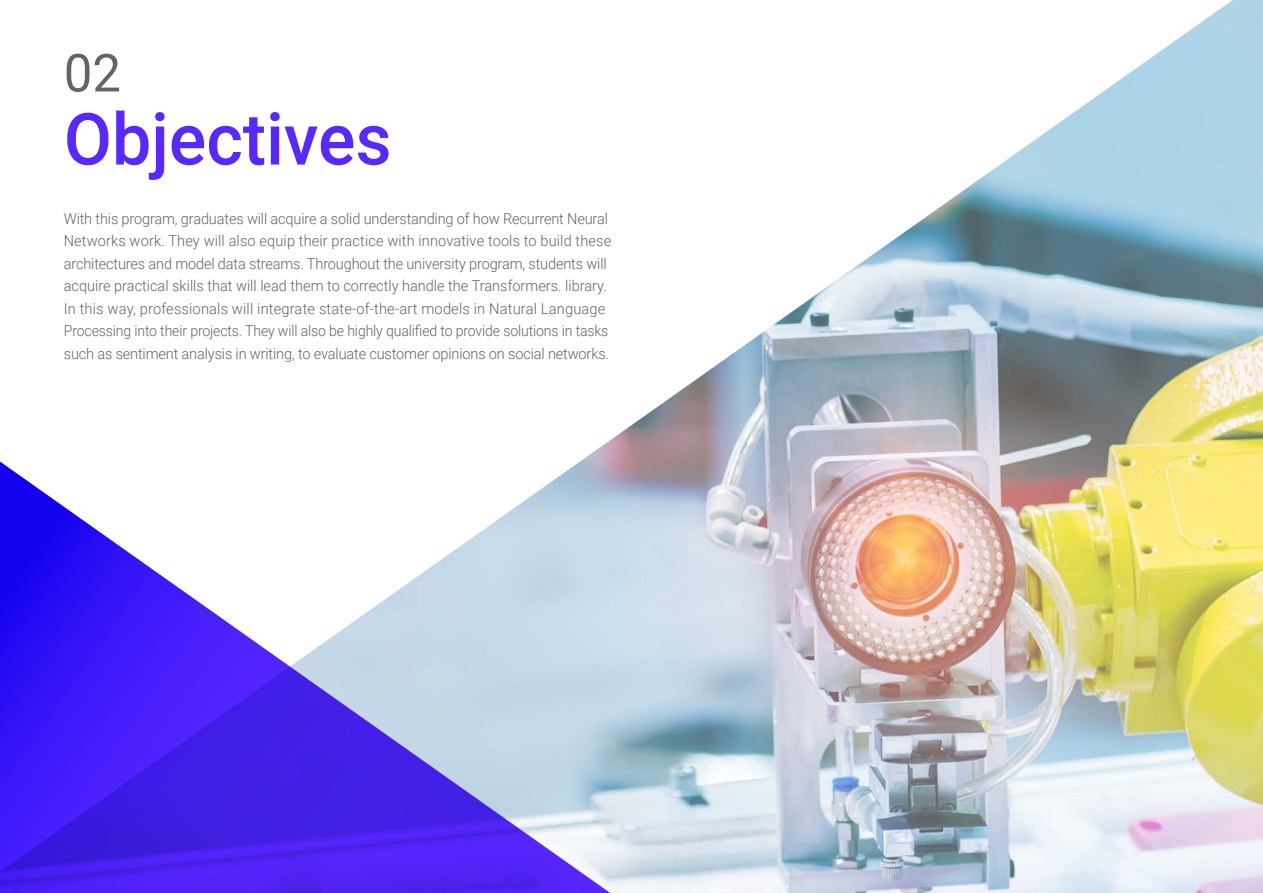
<style>
.page{position:relative;width:1263px;height:893px;background:#fff}
.page>*{position:absolute;margin:0;border:0;box-sizing:border-box;transform-origin:0 0}
.t1{font:500 72px "Roboto";color:#5927ff}
.t2{font:52.5px "Roboto";color:#61646a}
.t3{font:300 15px/22.5px "Roboto";letter-spacing:-.01em;color:#61646a}
</style>
<div class="page">
<img style="left:602px;top:0;width:661px;height:893px">
<svg style="left:0;top:446px;width:640px;height:447px"></svg>
<h2 class="t2" style="left:64px;top:36px;width:59px">02</h2>
<h1 class="t1" style="left:64px;top:89px;width:329px">Objectives</h1>
<p class="t3" style="left:64px;top:207px;width:549px">With this program, graduates will acquire a solid understanding of how Recurrent Neural Networks work. They will also equip their practice with innovative tools to build these architectures and model data streams. Throughout the university program, students will acquire practical skills that will lead them to correctly handle the Transformers. library.<br>In this way, professionals will integrate state-of-the-art models in Natural Language Processing into their projects. They will also be highly qualified to provide solutions in tasks such as sentiment analysis in writing, to evaluate customer opinions on social networks.</p>
</div>
